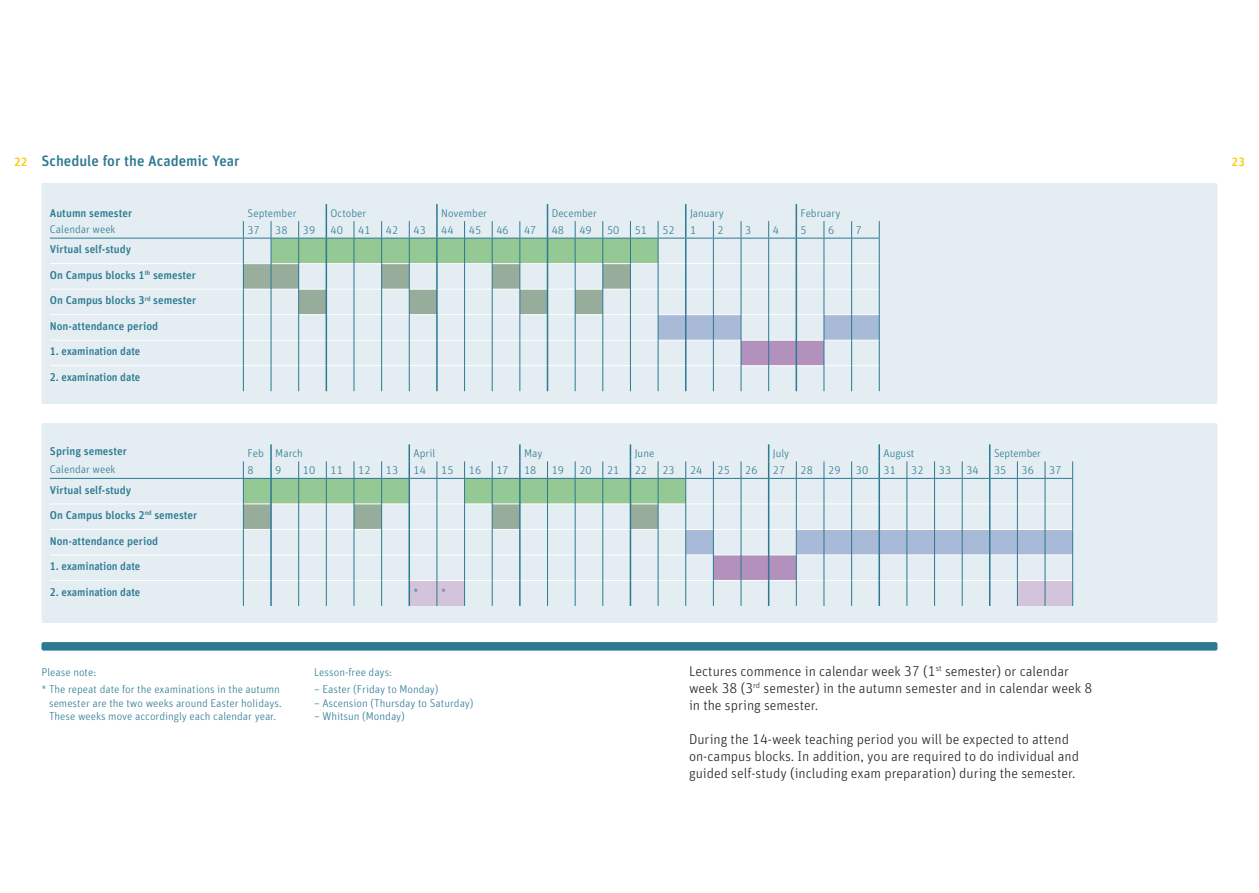
<style>
.page{position:relative;width:1259px;height:893px;background:#fff}
.page>*{position:absolute;margin:0;border:0;box-sizing:border-box;transform-origin:0 0}
._16_Grafiktitel{font:500 15px "Unit Rounded Pro";color:#2d7993}
._08_Fliesstext{font:300 14.25px/17px "Unit Rounded Pro";color:#231f20}
.t1{font:500 12px "Unit Rounded Pro";color:#feca0a}
._15_Fussnoten{font:300 11.25px/13.6px "Unit Rounded Pro";color:#2d7993}
._18_Grafiktext{font:500 11.25px "Unit Rounded Pro";color:#2d7993}
._18_Grafiktext-2{font:300 11.25px "Unit Rounded Pro";color:#2d7993}
._17_Grafikuntertitel{font:500 11.25px "Unit Rounded Pro";color:#2d7993}
.s1{font-size:12px;color:#feca0a}
</style>
<div class="page">
<div style="left:41px;top:642px;width:1176px;height:9px;background:#2d7993;border-radius:2px"></div>
<div style="left:41px;top:183px;width:1176px;height:221px;background:#e3edf2;border-radius:2px"></div>
<hr style="left:50px;top:263px;width:193px;height:1px;background:#fff">
<hr style="left:50px;top:289px;width:193px;height:1px;background:#fff">
<hr style="left:50px;top:314px;width:193px;height:1px;background:#fff">
<hr style="left:50px;top:340px;width:193px;height:1px;background:#fff">
<hr style="left:50px;top:365px;width:193px;height:1px;background:#fff">
<hr style="left:50px;top:238px;width:193px;height:1px;background:#2d7993">
<svg style="left:243px;top:204px;width:637px;height:187px"></svg>
<div style="left:41px;top:423px;width:1176px;height:200px;background:#e3edf2;border-radius:2px"></div>
<hr style="left:50px;top:503px;width:193px;height:1px;background:#fff">
<hr style="left:50px;top:529px;width:193px;height:1px;background:#fff">
<hr style="left:50px;top:555px;width:193px;height:1px;background:#fff">
<hr style="left:50px;top:580px;width:193px;height:1px;background:#fff">
<hr style="left:50px;top:478px;width:193px;height:1px;background:#2d7993">
<svg style="left:243px;top:444px;width:830px;height:162px"></svg>
<p class="_16_Grafiktitel" style="left:14px;top:150px;width:227px"><span class="s1">22</span> Schedule for the Academic Year</p>
<p class="t1" style="left:1231px;top:153px;width:15px">23</p>
<p class="_17_Grafikuntertitel" style="left:50px;top:205px;width:84px">Autumn semester</p>
<p class="_18_Grafiktext-2" style="left:248px;top:206px;width:50px">September</p>
<p class="_18_Grafiktext-2" style="left:330px;top:206px;width:37px">October</p>
<p class="_18_Grafiktext-2" style="left:441px;top:206px;width:47px">November</p>
<p class="_18_Grafiktext-2" style="left:552px;top:206px;width:47px">December</p>
<p class="_18_Grafiktext-2" style="left:690px;top:206px;width:35px">January</p>
<p class="_18_Grafiktext-2" style="left:800px;top:206px;width:41px">February</p>
<p class="_18_Grafiktext-2" style="left:50px;top:222px;width:67px">Calendar week</p>
<p class="_18_Grafiktext-2" style="left:248px;top:223px;width:14px">37</p>
<p class="_18_Grafiktext-2" style="left:275px;top:223px;width:14px">38</p>
<p class="_18_Grafiktext-2" style="left:303px;top:223px;width:14px">39</p>
<p class="_18_Grafiktext-2" style="left:330px;top:223px;width:14px">40</p>
<p class="_18_Grafiktext-2" style="left:358px;top:223px;width:14px">41</p>
<p class="_18_Grafiktext-2" style="left:386px;top:223px;width:14px">42</p>
<p class="_18_Grafiktext-2" style="left:413px;top:223px;width:14px">43</p>
<p class="_18_Grafiktext-2" style="left:441px;top:223px;width:14px">44</p>
<p class="_18_Grafiktext-2" style="left:469px;top:223px;width:14px">45</p>
<p class="_18_Grafiktext-2" style="left:496px;top:223px;width:14px">46</p>
<p class="_18_Grafiktext-2" style="left:524px;top:223px;width:14px">47</p>
<p class="_18_Grafiktext-2" style="left:552px;top:223px;width:14px">48</p>
<p class="_18_Grafiktext-2" style="left:579px;top:223px;width:14px">49</p>
<p class="_18_Grafiktext-2" style="left:607px;top:223px;width:14px">50</p>
<p class="_18_Grafiktext-2" style="left:634px;top:223px;width:14px">51</p>
<p class="_18_Grafiktext-2" style="left:662px;top:223px;width:14px">52</p>
<p class="_18_Grafiktext-2" style="left:690px;top:223px;width:8px">1</p>
<p class="_18_Grafiktext-2" style="left:717px;top:223px;width:8px">2</p>
<p class="_18_Grafiktext-2" style="left:745px;top:223px;width:8px">3</p>
<p class="_18_Grafiktext-2" style="left:773px;top:223px;width:8px">4</p>
<p class="_18_Grafiktext-2" style="left:800px;top:223px;width:8px">5</p>
<p class="_18_Grafiktext-2" style="left:828px;top:223px;width:8px">6</p>
<p class="_18_Grafiktext-2" style="left:856px;top:223px;width:8px">7</p>
<p class="_18_Grafiktext" style="left:50px;top:242px;width:83px">Virtual self-study</p>
<p class="_18_Grafiktext" style="left:50px;top:267px;width:148px">On Campus blocks 1<sup>th</sup> semester</p>
<p class="_18_Grafiktext" style="left:50px;top:293px;width:148px">On Campus blocks 3<sup>rd</sup> semester</p>
<p class="_18_Grafiktext" style="left:50px;top:318px;width:110px">Non-attendance period</p>
<p class="_18_Grafiktext" style="left:50px;top:344px;width:92px">1. examination date</p>
<p class="_18_Grafiktext" style="left:50px;top:369px;width:92px">2. examination date</p>
<p class="_17_Grafikuntertitel" style="left:50px;top:443px;width:78px">Spring semester</p>
<p class="_18_Grafiktext-2" style="left:248px;top:446px;width:18px">Feb</p>
<p class="_18_Grafiktext-2" style="left:275px;top:446px;width:29px">March</p>
<p class="_18_Grafiktext-2" style="left:413px;top:446px;width:23px">April</p>
<p class="_18_Grafiktext-2" style="left:524px;top:446px;width:20px">May</p>
<p class="_18_Grafiktext-2" style="left:634px;top:446px;width:21px">June</p>
<p class="_18_Grafiktext-2" style="left:773px;top:446px;width:18px">July</p>
<p class="_18_Grafiktext-2" style="left:883px;top:446px;width:32px">August</p>
<p class="_18_Grafiktext-2" style="left:994px;top:446px;width:48px">September</p>
<p class="_18_Grafiktext-2" style="left:50px;top:462px;width:67px">Calendar week</p>
<p class="_18_Grafiktext-2" style="left:248px;top:463px;width:8px">8</p>
<p class="_18_Grafiktext-2" style="left:275px;top:463px;width:8px">9</p>
<p class="_18_Grafiktext-2" style="left:303px;top:463px;width:14px">10</p>
<p class="_18_Grafiktext-2" style="left:330px;top:463px;width:14px">11</p>
<p class="_18_Grafiktext-2" style="left:358px;top:463px;width:14px">12</p>
<p class="_18_Grafiktext-2" style="left:386px;top:463px;width:14px">13</p>
<p class="_18_Grafiktext-2" style="left:413px;top:463px;width:14px">14</p>
<p class="_18_Grafiktext-2" style="left:441px;top:463px;width:14px">15</p>
<p class="_18_Grafiktext-2" style="left:469px;top:463px;width:14px">16</p>
<p class="_18_Grafiktext-2" style="left:496px;top:463px;width:14px">17</p>
<p class="_18_Grafiktext-2" style="left:524px;top:463px;width:14px">18</p>
<p class="_18_Grafiktext-2" style="left:552px;top:463px;width:14px">19</p>
<p class="_18_Grafiktext-2" style="left:579px;top:463px;width:14px">20</p>
<p class="_18_Grafiktext-2" style="left:607px;top:463px;width:14px">21</p>
<p class="_18_Grafiktext-2" style="left:634px;top:463px;width:14px">22</p>
<p class="_18_Grafiktext-2" style="left:662px;top:463px;width:14px">23</p>
<p class="_18_Grafiktext-2" style="left:690px;top:463px;width:14px">24</p>
<p class="_18_Grafiktext-2" style="left:717px;top:463px;width:14px">25</p>
<p class="_18_Grafiktext-2" style="left:745px;top:463px;width:14px">26</p>
<p class="_18_Grafiktext-2" style="left:773px;top:463px;width:14px">27</p>
<p class="_18_Grafiktext-2" style="left:800px;top:463px;width:14px">28</p>
<p class="_18_Grafiktext-2" style="left:828px;top:463px;width:14px">29</p>
<p class="_18_Grafiktext-2" style="left:856px;top:463px;width:14px">30</p>
<p class="_18_Grafiktext-2" style="left:883px;top:463px;width:14px">31</p>
<p class="_18_Grafiktext-2" style="left:911px;top:463px;width:14px">32</p>
<p class="_18_Grafiktext-2" style="left:939px;top:463px;width:14px">33</p>
<p class="_18_Grafiktext-2" style="left:966px;top:463px;width:14px">34</p>
<p class="_18_Grafiktext-2" style="left:994px;top:463px;width:14px">35</p>
<p class="_18_Grafiktext-2" style="left:1021px;top:463px;width:14px">36</p>
<p class="_18_Grafiktext-2" style="left:1049px;top:463px;width:14px">37</p>
<p class="_18_Grafiktext" style="left:50px;top:482px;width:83px">Virtual self-study</p>
<p class="_18_Grafiktext" style="left:50px;top:507px;width:149px">On Campus blocks 2<sup>nd</sup> semester</p>
<p class="_18_Grafiktext" style="left:50px;top:533px;width:110px">Non-attendance period</p>
<p class="_18_Grafiktext" style="left:50px;top:558px;width:92px">1. examination date</p>
<p class="_18_Grafiktext" style="left:50px;top:584px;width:92px">2. examination date</p>
<p class="_18_Grafiktext-2" style="left:413px;top:585px;width:7px">*</p>
<p class="_18_Grafiktext-2" style="left:441px;top:585px;width:7px">*</p>
<p class="_15_Fussnoten" style="left:41px;top:665px;width:56px">Please note:</p>
<p class="_15_Fussnoten" style="left:49px;top:682px;width:234px;text-indent:-8px">* The repeat date for the examinations in the autumn semester are the two weeks around Easter holidays.<br>These weeks move accordingly each calendar year.</p>
<p class="_15_Fussnoten" style="left:314px;top:665px;width:79px">Lesson-free days:</p>
<p class="_15_Fussnoten" style="left:314px;top:682px;width:126px">– Easter (Friday to Monday)</p>
<p class="_15_Fussnoten" style="left:314px;top:696px;width:161px">– Ascension (Thursday to Saturday)</p>
<p class="_15_Fussnoten" style="left:314px;top:709px;width:92px">– Whitsun (Monday)</p>
<p class="_08_Fliesstext" style="left:689px;top:662px;width:405px">Lectures commence in calendar week 37 (1<sup>st</sup> semester) or calendar week 38 (3<sup>rd</sup> semester) in the autumn semester and in calendar week 8 in the spring semester.</p>
<p class="_08_Fliesstext" style="left:689px;top:730px;width:391px">During the 14-week teaching period you will be expected to attend on-campus blocks. In addition, you are required to do individual and guided self-study (including exam preparation) during the semester.</p>
</div>
